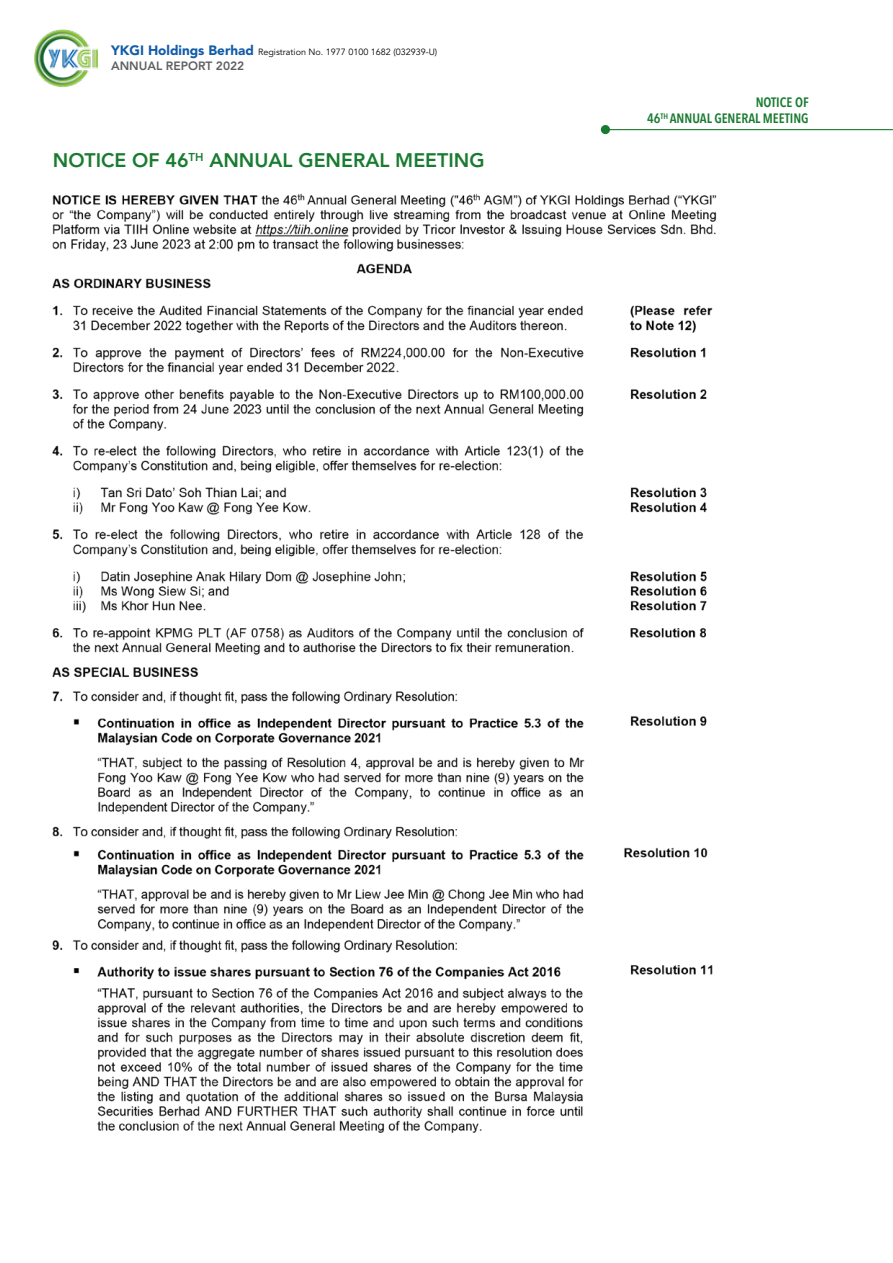
<style>
.page{position:relative;width:893px;height:1263px;background:#fff}
.page>*{position:absolute;margin:0;border:0;box-sizing:border-box;transform-origin:0 0}
.t1{font:800 19.5px "Avenir LT Std";color:#197b30}
.t2{font:600 condensed 13.5px/16.2px "Avenir Next LT Pro";color:#197b30;text-align:right}
.t3{font:800 12px "Avenir LT Std";color:#5f6062}
.t4{font:9px "Avenir LT Std";color:#000}
.s1{font-weight:900;font-size:13.5px;color:#125ca8}
</style>
<div class="page">
<img style="left:34px;top:29px;width:64px;height:58px">
<img style="left:52px;top:193px;width:665px;height:940px">
<hr style="left:606px;top:129px;width:287px;height:1px;background:#197b30">
<div style="left:601px;top:125px;width:9px;height:9px;background:#197b30;border-radius:50%"></div>
<p class="t4" style="left:111px;top:47px;width:328px"><span class="s1">YKGI Holdings Berhad</span> Registration No. 1977 0100 1682 (032939-U)</p>
<h3 class="t3" style="left:111px;top:59px;width:135px">ANNUAL REPORT 2022</h3>
<h1 class="t1" style="left:53px;top:149px;width:433px">NOTICE OF 46<sup>TH</sup> ANNUAL GENERAL MEETING</h1>
<h2 class="t2" style="left:647px;top:94px;width:163px">NOTICE OF<br>46<sup>TH</sup> ANNUAL GENERAL MEETING</h2>
</div>
